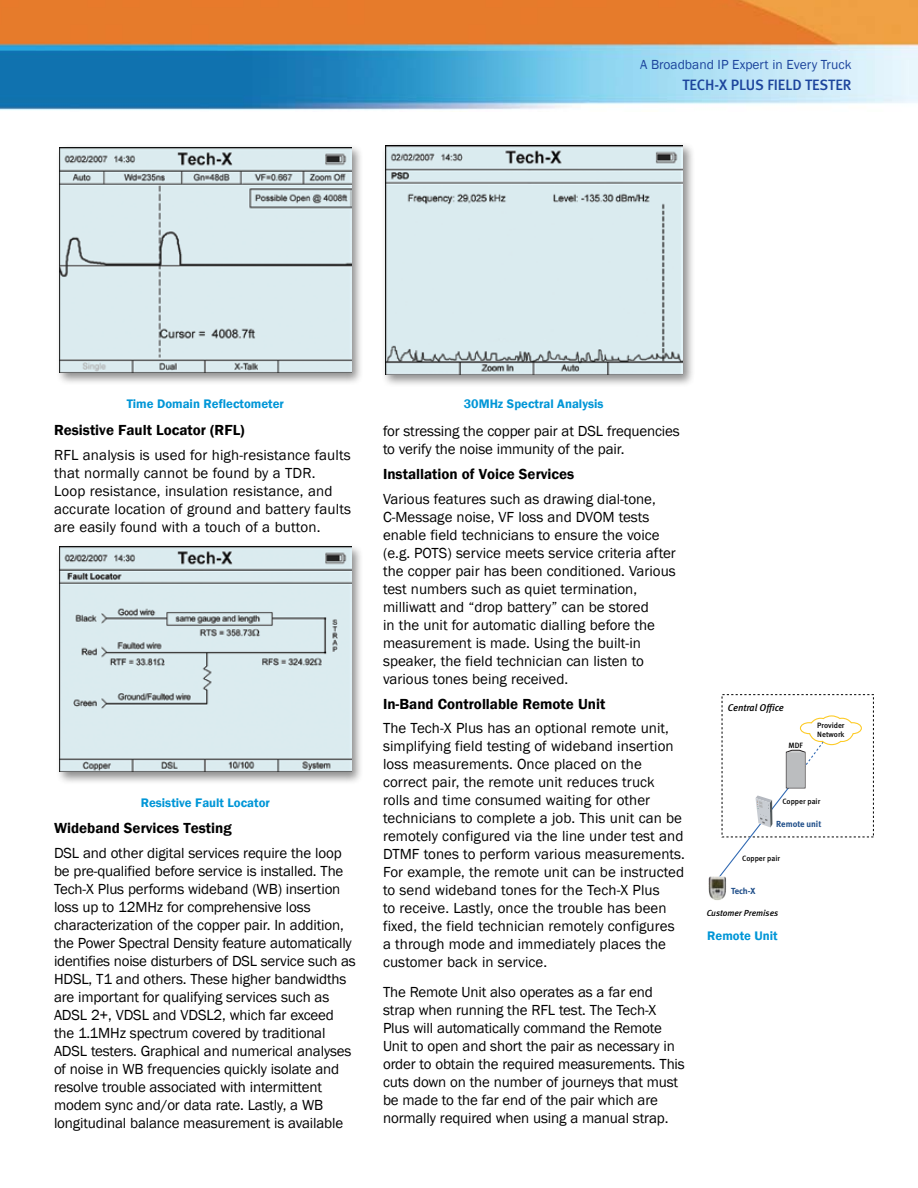
<style>
.page{position:relative;width:918px;height:1188px;background:#fff}
.page>*{position:absolute;margin:0;border:0;box-sizing:border-box;transform-origin:0 0}
.t1{font:15px/18px "Franklin Gothic";letter-spacing:-.01em;color:#000}
.t2{font:15px/18px "Franklin Gothic";letter-spacing:.01em;color:#000}
.t3{font:600 15px "Franklin Gothic";color:#000}
.t4{font:15px "Meta Medium LF";color:#1c449c}
.t5{font:13.5px "Franklin Gothic";color:#1c449c}
.t6{font:600 12.75px "Franklin Gothic";color:#0096d7}
.t7{font:italic 9.9px "Meta Medium LF";color:#000}
.t8{font:8.85px "Meta Bold LF";color:#1f4e89}
.t9{font:italic 8.85px "Meta Medium LF";color:#000}
.t10{font:7.65px/9.1px "Meta Medium LF";color:#000}
</style>
<div class="page">
<img style="left:0;top:0;width:918px;height:110px">
<div style="left:722px;top:694px;width:152px;height:143px;border:1px dashed #000"></div>
<img style="left:708px;top:876px;width:18px;height:24px">
<svg style="left:717px;top:715px;width:145px;height:164px"></svg>
<div style="left:381px;top:142px;width:314px;height:245px;background:#000;opacity:.45"></div>
<img style="left:385px;top:145px;width:297px;height:230px">
<div style="left:56px;top:144px;width:308px;height:241px;background:#000;opacity:.45"></div>
<img style="left:60px;top:147px;width:291px;height:225px">
<div style="left:56px;top:543px;width:308px;height:242px;background:#000;opacity:.45"></div>
<img style="left:60px;top:547px;width:291px;height:225px">
<p class="t5" style="left:640px;top:56px;width:213px">A Broadband IP Expert in Every Truck</p>
<p class="t4" style="left:682px;top:76px;width:171px">Tech-X Plus Field Tester</p>
<p class="t6" style="left:127px;top:396px;width:159px">Time Domain Reflectometer</p>
<p class="t3" style="left:54px;top:421px;width:192px">Resistive Fault Locator (RFL)</p>
<p class="t2" style="left:54px;top:446px;width:299px">RFL analysis is used for high-resistance faults that normally cannot be found by a TDR.<br>Loop resistance, insulation resistance, and accurate location of ground and battery faults are easily found with a touch of a button.</p>
<p class="t6" style="left:141px;top:795px;width:131px">Resistive Fault Locator</p>
<p class="t3" style="left:54px;top:819px;width:179px">Wideband Services Testing</p>
<p class="t1" style="left:54px;top:844px;width:303px">DSL and other digital services require the loop be pre-qualified before service is installed. The Tech-X Plus performs wideband (WB) insertion loss up to 12MHz for comprehensive loss characterization of the copper pair. In addition, the Power Spectral Density feature automatically identifies noise disturbers of DSL service such as HDSL, T1 and others. These higher bandwidths are important for qualifying services such as ADSL 2+, VDSL and VDSL2, which far exceed the 1.1MHz spectrum covered by traditional ADSL testers. Graphical and numerical analyses of noise in WB frequencies quickly isolate and resolve trouble associated with intermittent modem sync and/or data rate. Lastly, a WB longitudinal balance measurement is available</p>
<p class="t6" style="left:464px;top:396px;width:141px">30MHz Spectral Analysis</p>
<p class="t1" style="left:383px;top:423px;width:298px">for stressing the copper pair at DSL frequencies to verify the noise immunity of the pair.</p>
<p class="t3" style="left:383px;top:465px;width:193px">Installation of Voice Services</p>
<p class="t1" style="left:383px;top:490px;width:294px">Various features such as drawing dial-tone, C-Message noise, VF loss and DVOM tests enable field technicians to ensure the voice (e.g. POTS) service meets service criteria after the copper pair has been conditioned. Various test numbers such as quiet termination, milliwatt and “drop battery” can be stored<br>in the unit for automatic dialling before the measurement is made. Using the built-in speaker, the field technician can listen to various tones being received.</p>
<p class="t3" style="left:383px;top:694px;width:224px">In-Band Controllable Remote Unit</p>
<p class="t1" style="left:383px;top:720px;width:303px">The Tech-X Plus has an optional remote unit, simplifying field testing of wideband insertion loss measurements. Once placed on the correct pair, the remote unit reduces truck rolls and time consumed waiting for other technicians to complete a job. This unit can be remotely configured via the line under test and DTMF tones to perform various measurements.<br>For example, the remote unit can be instructed to send wideband tones for the Tech-X Plus<br>to receive. Lastly, once the trouble has been fixed, the field technician remotely configures a through mode and immediately places the customer back in service.</p>
<p class="t1" style="left:383px;top:984px;width:303px">The Remote Unit also operates as a far end strap when running the RFL test. The Tech-X Plus will automatically command the Remote Unit to open and short the pair as necessary in order to obtain the required measurements. This cuts down on the number of journeys that must be made to the far end of the pair which are normally required when using a manual strap.</p>
<p class="t7" style="left:728px;top:701px;width:57px">Central Office</p>
<p class="t10" style="left:788px;top:741px;width:16px">MDF</p>
<p class="t10" style="left:817px;top:721px;width:29px">Provider<br>Network</p>
<p class="t10" style="left:782px;top:797px;width:39px">Copper pair</p>
<p class="t8" style="left:776px;top:819px;width:47px">Remote unit</p>
<p class="t10" style="left:742px;top:854px;width:39px">Copper pair</p>
<p class="t8" style="left:731px;top:885px;width:26px">Tech-X</p>
<p class="t9" style="left:707px;top:907px;width:73px">Customer Premises</p>
<p class="t6" style="left:707px;top:928px;width:72px">Remote Unit</p>
</div>
